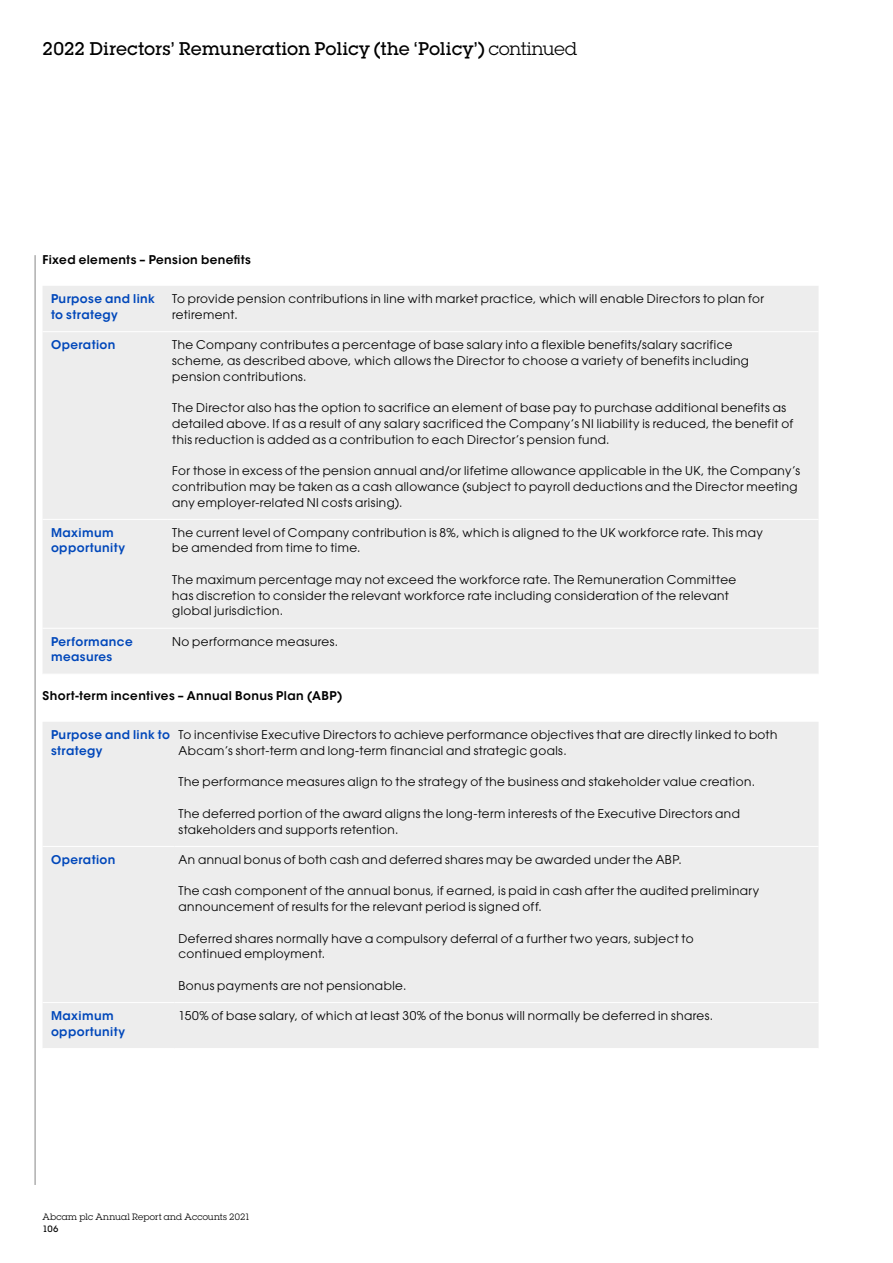
<style>
.page{position:relative;width:893px;height:1263px;background:#fff}
.page>*{position:absolute;margin:0;border:0;box-sizing:border-box;transform-origin:0 0}
.t1{font:500 18px "Lubalin Graph Std";color:#000}
.t2{font:12px/15.8px "ITC Avant Garde Std";letter-spacing:.035em;color:#000}
.t3{font:600 12px/15.8px "ITC Avant Garde Std";letter-spacing:.03em;color:#0047ba}
.t4{font:600 12px "ITC Avant Garde Std";letter-spacing:.03em;color:#000}
.t5{font:9px "Lubalin Graph Std";letter-spacing:.03em;color:#000}
.t6{font:500 9px "Lubalin Graph Std";color:#000}
.s1{font-weight:400}
</style>
<div class="page">
<div style="left:43px;top:286px;width:776px;height:388px;background:#ededed"></div>
<hr style="left:43px;top:628px;width:125px;height:1px;background:#fff">
<hr style="left:168px;top:628px;width:651px;height:1px;background:#fff">
<hr style="left:43px;top:331px;width:125px;height:1px;background:#fff">
<hr style="left:168px;top:331px;width:651px;height:1px;background:#fff">
<hr style="left:43px;top:519px;width:125px;height:1px;background:#fff">
<hr style="left:168px;top:519px;width:651px;height:1px;background:#fff">
<div style="left:43px;top:722px;width:776px;height:326px;background:#ededed"></div>
<hr style="left:43px;top:846px;width:131px;height:1px;background:#fff">
<hr style="left:174px;top:846px;width:645px;height:1px;background:#fff">
<hr style="left:43px;top:1002px;width:131px;height:1px;background:#fff">
<hr style="left:174px;top:1002px;width:645px;height:1px;background:#fff">
<hr style="left:35px;top:255px;width:1px;height:930px;background:#878787">
<h1 class="t1" style="left:43px;top:38px;width:536px">2022 Directors’ Remuneration Policy (the ‘Policy’) <span class="s1">continued</span></h1>
<p class="t4" style="left:43px;top:252px;width:210px">Fixed elements – Pension benefits</p>
<p class="t3" style="left:51px;top:291px;width:105px">Purpose and link to strategy</p>
<p class="t2" style="left:172px;top:291px;width:593px">To provide pension contributions in line with market practice, which will enable Directors to plan for retirement.</p>
<p class="t3" style="left:51px;top:337px;width:66px">Operation</p>
<p class="t2" style="left:172px;top:337px;width:578px">The Company contributes a percentage of base salary into a flexible benefits/salary sacrifice scheme, as described above, which allows the Director to choose a variety of benefits including pension contributions.</p>
<p class="t2" style="left:172px;top:400px;width:623px">The Director also has the option to sacrifice an element of base pay to purchase additional benefits as detailed above. If as a result of any salary sacrificed the Company’s NI liability is reduced, the benefit of this reduction is added as a contribution to each Director’s pension fund.</p>
<p class="t2" style="left:172px;top:463px;width:629px">For those in excess of the pension annual and/or lifetime allowance applicable in the UK, the Company’s contribution may be taken as a cash allowance (subject to payroll deductions and the Director meeting any employer-related NI costs arising).</p>
<p class="t3" style="left:51px;top:524px;width:76px">Maximum opportunity</p>
<p class="t2" style="left:172px;top:524px;width:592px">The current level of Company contribution is 8%, which is aligned to the UK workforce rate. This may be amended from time to time.</p>
<p class="t2" style="left:172px;top:571px;width:566px">The maximum percentage may not exceed the workforce rate. The Remuneration Committee has discretion to consider the relevant workforce rate including consideration of the relevant global jurisdiction.</p>
<p class="t3" style="left:51px;top:633px;width:83px">Performance measures</p>
<p class="t2" style="left:172px;top:633px;width:167px">No performance measures.</p>
<p class="t4" style="left:43px;top:688px;width:302px">Short-term incentives – Annual Bonus Plan (ABP)</p>
<p class="t3" style="left:51px;top:727px;width:121px">Purpose and link to strategy</p>
<p class="t2" style="left:179px;top:727px;width:600px">To incentivise Executive Directors to achieve performance objectives that are directly linked to both<br>Abcam’s short-term and long-term financial and strategic goals.</p>
<p class="t2" style="left:179px;top:774px;width:578px">The performance measures align to the strategy of the business and stakeholder value creation.</p>
<p class="t2" style="left:179px;top:805px;width:563px">The deferred portion of the award aligns the long-term interests of the Executive Directors and stakeholders and supports retention.</p>
<p class="t3" style="left:51px;top:851px;width:66px">Operation</p>
<p class="t2" style="left:179px;top:851px;width:505px">An annual bonus of both cash and deferred shares may be awarded under the ABP.</p>
<p class="t2" style="left:179px;top:883px;width:582px">The cash component of the annual bonus, if earned, is paid in cash after the audited preliminary announcement of results for the relevant period is signed off.</p>
<p class="t2" style="left:179px;top:930px;width:517px">Deferred shares normally have a compulsory deferral of a further two years, subject to continued employment.</p>
<p class="t2" style="left:179px;top:977px;width:229px">Bonus payments are not pensionable.</p>
<p class="t3" style="left:51px;top:1008px;width:76px">Maximum opportunity</p>
<p class="t2" style="left:179px;top:1007px;width:536px">150% of base salary, of which at least 30% of the bonus will normally be deferred in shares.</p>
<p class="t5" style="left:43px;top:1211px;width:209px">Abcam plc Annual Report and Accounts 2021</p>
<p class="t6" style="left:43px;top:1223px;width:18px">106</p>
</div>
